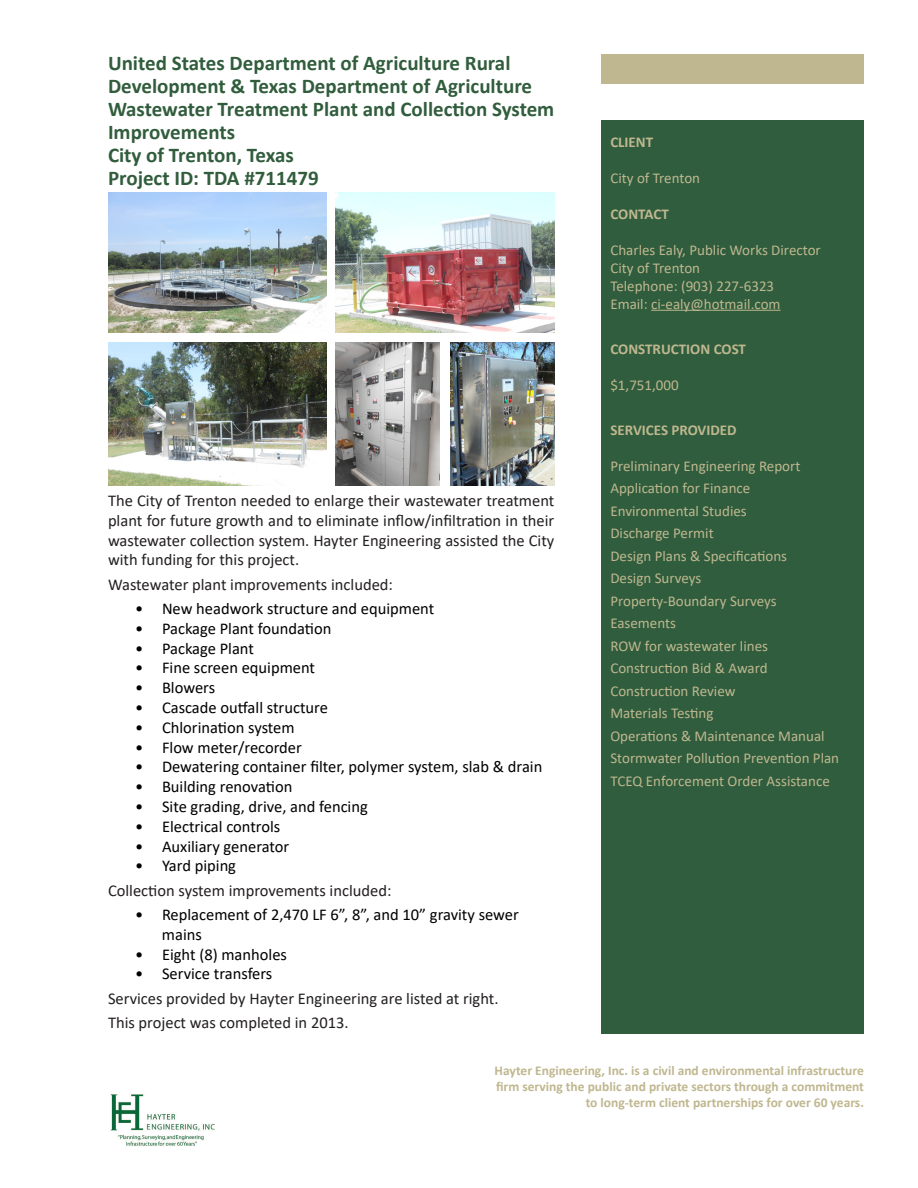
<style>
.page{position:relative;width:918px;height:1188px;background:#fff}
.page>*{position:absolute;margin:0;border:0;box-sizing:border-box;transform-origin:0 0}
.Header_for_Marketing{font:700 21px/23.1px "Calibri";color:#315d3d}
.t1{font:16.5px/19.8px "Calibri";color:#000}
.t2{font:16.5px/19.8px "Calibri";color:#231f20;text-align:justify}
.List_under_sub_headi{font:15px "Calibri";color:#bfb78f}
.Header_for_Green_blo{font:700 15px "Calibri";color:#bfb78f}
.t3{font:700 13.5px/16.2px "Calibri";color:#bfb78f;text-align:right}
</style>
<div class="page">
<div style="left:602px;top:120px;width:262px;height:913px;background:#2f5d3d"></div>
<div style="left:602px;top:54px;width:262px;height:29px;background:#bfb78f"></div>
<img style="left:110px;top:1094px;width:105px;height:52px">
<hr style="left:651px;top:310px;width:130px;height:1px;background:#bfb78f">
<img style="left:108px;top:192px;width:219px;height:140px">
<img style="left:336px;top:192px;width:218px;height:140px">
<img style="left:108px;top:343px;width:219px;height:143px">
<img style="left:336px;top:343px;width:104px;height:143px">
<img style="left:450px;top:343px;width:104px;height:143px">
<p class="Header_for_Marketing" style="left:108px;top:51px;width:426px">United States Department of Agriculture Rural<br>Development &amp; Texas Department of Agriculture</p>
<p class="Header_for_Marketing" style="left:108px;top:97px;width:448px">Wastewater Treatment Plant and Collection System<br>Improvements</p>
<p class="Header_for_Marketing" style="left:108px;top:143px;width:187px">City of Trenton, Texas</p>
<p class="Header_for_Marketing" style="left:108px;top:166px;width:212px">Project ID: TDA #711479</p>
<p class="t2" style="left:108px;top:490px;width:448px">The City of Trenton needed to enlarge their wastewater treatment plant for future growth and to eliminate inflow/infiltration in their wastewater collection system. Hayter Engineering assisted the City with funding for this project.</p>
<p class="t2" style="left:108px;top:574px;width:286px">Wastewater plant improvements included:</p>
<p class="t1" style="left:135px;top:598px;width:301px">• New headwork structure and equipment</p>
<p class="t1" style="left:135px;top:618px;width:198px">• Package Plant foundation</p>
<p class="t1" style="left:135px;top:638px;width:120px">• Package Plant</p>
<p class="t1" style="left:135px;top:658px;width:182px">• Fine screen equipment</p>
<p class="t1" style="left:135px;top:677px;width:82px">• Blowers</p>
<p class="t1" style="left:135px;top:697px;width:195px">• Cascade outfall structure</p>
<p class="t1" style="left:135px;top:717px;width:161px">• Chlorination system</p>
<p class="t1" style="left:135px;top:737px;width:168px">• Flow meter/recorder</p>
<p class="t1" style="left:135px;top:757px;width:409px">• Dewatering container filter, polymer system, slab &amp; drain</p>
<p class="t1" style="left:135px;top:776px;width:159px">• Building renovation</p>
<p class="t1" style="left:135px;top:796px;width:234px">• Site grading, drive, and fencing</p>
<p class="t1" style="left:135px;top:816px;width:147px">• Electrical controls</p>
<p class="t1" style="left:135px;top:836px;width:156px">• Auxiliary generator</p>
<p class="t1" style="left:135px;top:856px;width:103px">• Yard piping</p>
<p class="t2" style="left:108px;top:880px;width:285px">Collection system improvements included:</p>
<p class="t1" style="left:162px;top:904px;width:358px;text-indent:-27px">• Replacement of 2,470 LF 6”, 8”, and 10” gravity sewer mains</p>
<p class="t1" style="left:135px;top:944px;width:154px">• Eight (8) manholes</p>
<p class="t1" style="left:135px;top:964px;width:139px">• Service transfers</p>
<p class="t2" style="left:108px;top:988px;width:392px">Services provided by Hayter Engineering are listed at right.</p>
<p class="t2" style="left:108px;top:1012px;width:242px">This project was completed in 2013.</p>
<p class="Header_for_Green_blo" style="left:610px;top:131px;width:44px">CLIENT</p>
<p class="List_under_sub_headi" style="left:610px;top:167px;width:91px">City of Trenton</p>
<p class="Header_for_Green_blo" style="left:610px;top:203px;width:60px">CONTACT</p>
<p class="List_under_sub_headi" style="left:610px;top:239px;width:212px">Charles Ealy, Public Works Director</p>
<p class="List_under_sub_headi" style="left:610px;top:257px;width:91px">City of Trenton</p>
<p class="List_under_sub_headi" style="left:610px;top:275px;width:165px">Telephone: (903) 227-6323</p>
<p class="List_under_sub_headi" style="left:610px;top:293px;width:172px">Email: ci-ealy@hotmail.com</p>
<p class="Header_for_Green_blo" style="left:610px;top:338px;width:137px">CONSTRUCTION COST</p>
<p class="List_under_sub_headi" style="left:610px;top:374px;width:70px">$1,751,000</p>
<p class="Header_for_Green_blo" style="left:610px;top:419px;width:128px">SERVICES PROVIDED</p>
<p class="List_under_sub_headi" style="left:610px;top:455px;width:192px">Preliminary Engineering Report</p>
<p class="List_under_sub_headi" style="left:610px;top:478px;width:141px">Application for Finance</p>
<p class="List_under_sub_headi" style="left:610px;top:500px;width:138px">Environmental Studies</p>
<p class="List_under_sub_headi" style="left:610px;top:523px;width:105px">Discharge Permit</p>
<p class="List_under_sub_headi" style="left:610px;top:545px;width:178px">Design Plans &amp; Specifications</p>
<p class="List_under_sub_headi" style="left:610px;top:568px;width:92px">Design Surveys</p>
<p class="List_under_sub_headi" style="left:610px;top:590px;width:168px">Property-Boundary Surveys</p>
<p class="List_under_sub_headi" style="left:610px;top:613px;width:67px">Easements</p>
<p class="List_under_sub_headi" style="left:610px;top:635px;width:159px">ROW for wastewater lines</p>
<p class="List_under_sub_headi" style="left:610px;top:658px;width:159px">Construction Bid &amp; Award</p>
<p class="List_under_sub_headi" style="left:610px;top:680px;width:127px">Construction Review</p>
<p class="List_under_sub_headi" style="left:610px;top:703px;width:105px">Materials Testing</p>
<p class="List_under_sub_headi" style="left:610px;top:725px;width:216px">Operations &amp; Maintenance Manual</p>
<p class="List_under_sub_headi" style="left:610px;top:748px;width:230px">Stormwater Pollution Prevention Plan</p>
<p class="List_under_sub_headi" style="left:610px;top:770px;width:221px">TCEQ Enforcement Order Assistance</p>
<p class="t3" style="left:495px;top:1062px;width:371px">Hayter Engineering, Inc. is a civil and environmental infrastructure firm serving the public and private sectors through a commitment to long-term client partnerships for over 60 years.</p>
</div>
